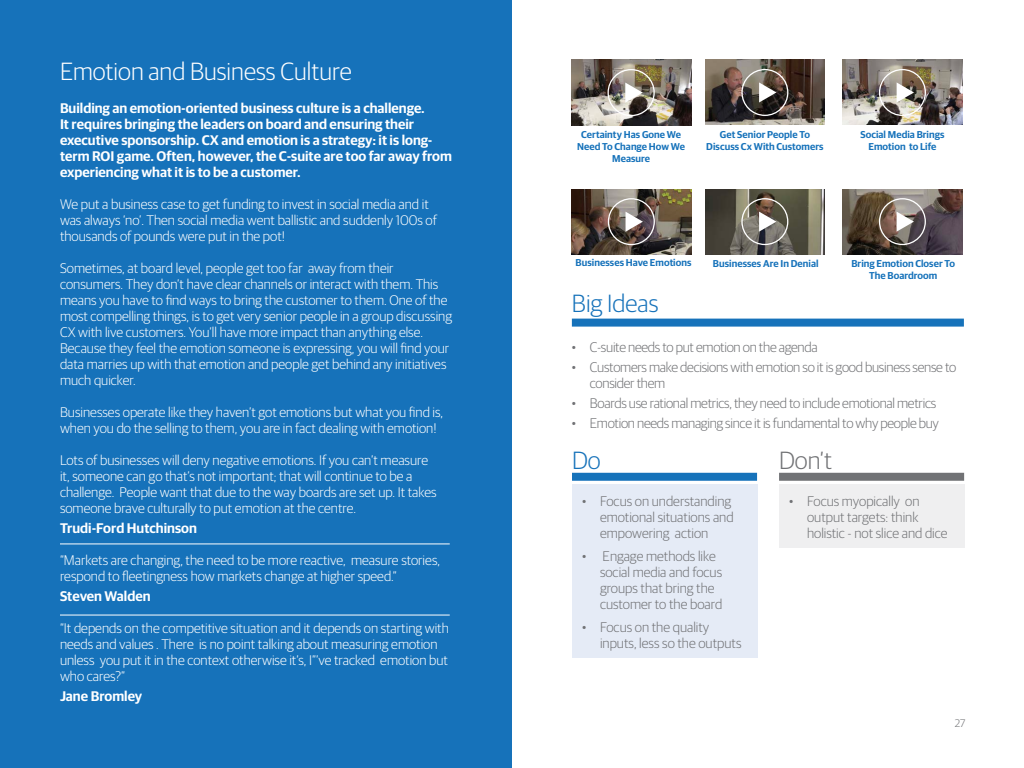
<style>
.page{position:relative;width:1024px;height:768px;background:#fff}
.page>*{position:absolute;margin:0;border:0;box-sizing:border-box;transform-origin:0 0}
.t1{font:300 25px "Guardian Sans";color:#fff}
.t2{font:300 25px "Guardian Sans";color:#1672ba}
.t3{font:300 25px "Guardian Sans";color:#717275}
.Body_2_14pt___white{font:300 14px/16px "Guardian Sans";color:#fff}
.t4{font:300 14px/16px "Guardian Sans";letter-spacing:-.01em;color:#717275}
.Body_2_14pt___white-2{font:600 14px/16px "Guardian Sans";color:#fff}
.t5{font:300 11px "Guardian Sans";color:#717275}
.Body_2_14pt___grey{font:600 10px/12px "Guardian Sans";letter-spacing:.005em;color:#1672ba;text-align:center}
</style>
<div class="page">
<div style="left:0;top:0;width:512px;height:768px;background:#1672ba"></div>
<div style="left:572px;top:319px;width:392px;height:8px;background:#1672ba"></div>
<img style="left:571px;top:60px;width:120px;height:65px">
<div style="left:608px;top:69px;width:47px;height:47px;border:1px solid #fff;border-radius:50%"></div>
<svg style="left:625px;top:83px;width:18px;height:20px"></svg>
<img style="left:705px;top:60px;width:120px;height:65px">
<div style="left:741px;top:69px;width:47px;height:47px;border:1px solid #fff;border-radius:50%"></div>
<svg style="left:759px;top:82px;width:17px;height:21px"></svg>
<img style="left:843px;top:60px;width:119px;height:65px">
<div style="left:879px;top:69px;width:47px;height:47px;border:1px solid #fff;border-radius:50%"></div>
<svg style="left:897px;top:82px;width:17px;height:21px"></svg>
<img style="left:572px;top:189px;width:119px;height:65px">
<div style="left:608px;top:198px;width:47px;height:47px;border:1px solid #fff;border-radius:50%"></div>
<svg style="left:626px;top:212px;width:17px;height:20px"></svg>
<img style="left:705px;top:189px;width:120px;height:65px">
<div style="left:741px;top:198px;width:47px;height:47px;border:1px solid #fff;border-radius:50%"></div>
<svg style="left:759px;top:212px;width:17px;height:20px"></svg>
<img style="left:843px;top:189px;width:119px;height:65px">
<div style="left:879px;top:198px;width:47px;height:47px;border:1px solid #fff;border-radius:50%"></div>
<svg style="left:897px;top:212px;width:17px;height:20px"></svg>
<hr style="left:60px;top:544px;width:390px;height:1px;background:#fff">
<hr style="left:60px;top:615px;width:390px;height:1px;background:#fff">
<div style="left:572px;top:485px;width:185px;height:173px;background:#e5ebf6"></div>
<div style="left:779px;top:485px;width:185px;height:63px;background:#efeff0"></div>
<div style="left:779px;top:473px;width:185px;height:8px;background:#717275"></div>
<div style="left:572px;top:473px;width:185px;height:8px;background:#1672ba"></div>
<p class="t1" style="left:60px;top:54px;width:293px">Emotion and Business Culture</p>
<p class="Body_2_14pt___white-2" style="left:60px;top:99px;width:394px">Building an emotion-oriented business culture is a challenge.<br>It requires bringing the leaders on board and ensuring their executive sponsorship. CX and emotion is a strategy: it is long&shy;term ROI game. Often, however, the C-suite are too far away from experiencing what it is to be a customer.</p>
<p class="Body_2_14pt___white" style="left:60px;top:195px;width:378px">We put a business case to get funding to invest in social media and it was always ‘no’. Then social media went ballistic and suddenly 100s of thousands of pounds were put in the pot!</p>
<p class="Body_2_14pt___white" style="left:60px;top:259px;width:394px">Sometimes, at board level, people get too far away from their consumers. They don’t have clear channels or interact with them. This means you have to find ways to bring the customer to them. One of the most compelling things, is to get very senior people in a group discussing CX with live customers. You’ll have more impact than anything else.<br>Because they feel the emotion someone is expressing, you will find your data marries up with that emotion and people get behind any initiatives much quicker.</p>
<p class="Body_2_14pt___white" style="left:60px;top:403px;width:385px">Businesses operate like they haven’t got emotions but what you find is, when you do the selling to them, you are in fact dealing with emotion!</p>
<p class="Body_2_14pt___white" style="left:60px;top:451px;width:378px">Lots of businesses will deny negative emotions. If you can’t measure it, someone can go that’s not important; that will continue to be a challenge. People want that due to the way boards are set up. It takes someone brave culturally to put emotion at the centre.</p>
<p class="Body_2_14pt___white-2" style="left:60px;top:519px;width:139px">Trudi-Ford Hutchinson</p>
<p class="Body_2_14pt___white" style="left:60px;top:551px;width:382px">“Markets are changing, the need to be more reactive, measure stories, respond to fleetingness how markets change at higher speed.”</p>
<p class="Body_2_14pt___white-2" style="left:60px;top:587px;width:92px">Steven Walden</p>
<p class="Body_2_14pt___white" style="left:60px;top:619px;width:390px">“It depends on the competitive situation and it depends on starting with needs and values . There is no point talking about measuring emotion unless you put it in the context otherwise it’s, I”’ve tracked emotion but who cares?”</p>
<p class="Body_2_14pt___white-2" style="left:60px;top:687px;width:84px">Jane Bromley</p>
<p class="Body_2_14pt___grey" style="left:577px;top:127px;width:109px">Certainty Has Gone We<br>Need To Change How We<br>Measure</p>
<p class="Body_2_14pt___grey" style="left:706px;top:127px;width:119px">Get Senior People To<br>Discuss Cx With Customers</p>
<p class="Body_2_14pt___grey" style="left:860px;top:127px;width:86px">Social Media Brings<br>Emotion to Life</p>
<p class="Body_2_14pt___grey" style="left:576px;top:256px;width:117px">Businesses Have Emotions</p>
<p class="Body_2_14pt___grey" style="left:713px;top:256px;width:107px">Businesses Are In Denial</p>
<p class="Body_2_14pt___grey" style="left:851px;top:256px;width:105px">Bring Emotion Closer To<br>The Boardroom</p>
<p class="t2" style="left:572px;top:286px;width:88px">Big Ideas</p>
<p class="t4" style="left:572px;top:338px;width:247px">• C-suite needs to put emotion on the agenda</p>
<p class="t4" style="left:590px;top:358px;width:368px;text-indent:-18px">• Customers make decisions with emotion so it is good business sense to consider them</p>
<p class="t4" style="left:572px;top:394px;width:366px">• Boards use rational metrics, they need to include emotional metrics</p>
<p class="t4" style="left:572px;top:414px;width:369px">• Emotion needs managing since it is fundamental to why people buy</p>
<p class="t2" style="left:572px;top:443px;width:30px">Do</p>
<p class="t3" style="left:779px;top:443px;width:55px">Don’t</p>
<p class="t4" style="left:600px;top:492px;width:135px;text-indent:-18px">• Focus on understanding emotional situations and empowering action</p>
<p class="t4" style="left:600px;top:547px;width:124px;text-indent:-18px">• Engage methods like social media and focus groups that bring the customer to the board</p>
<p class="t4" style="left:600px;top:618px;width:143px;text-indent:-18px">• Focus on the quality inputs, less so the outputs</p>
<p class="t4" style="left:807px;top:492px;width:142px;text-indent:-18px">• Focus myopically on output targets: think holistic - not slice and dice</p>
<p class="t5" style="left:955px;top:715px;width:12px">27</p>
</div>
